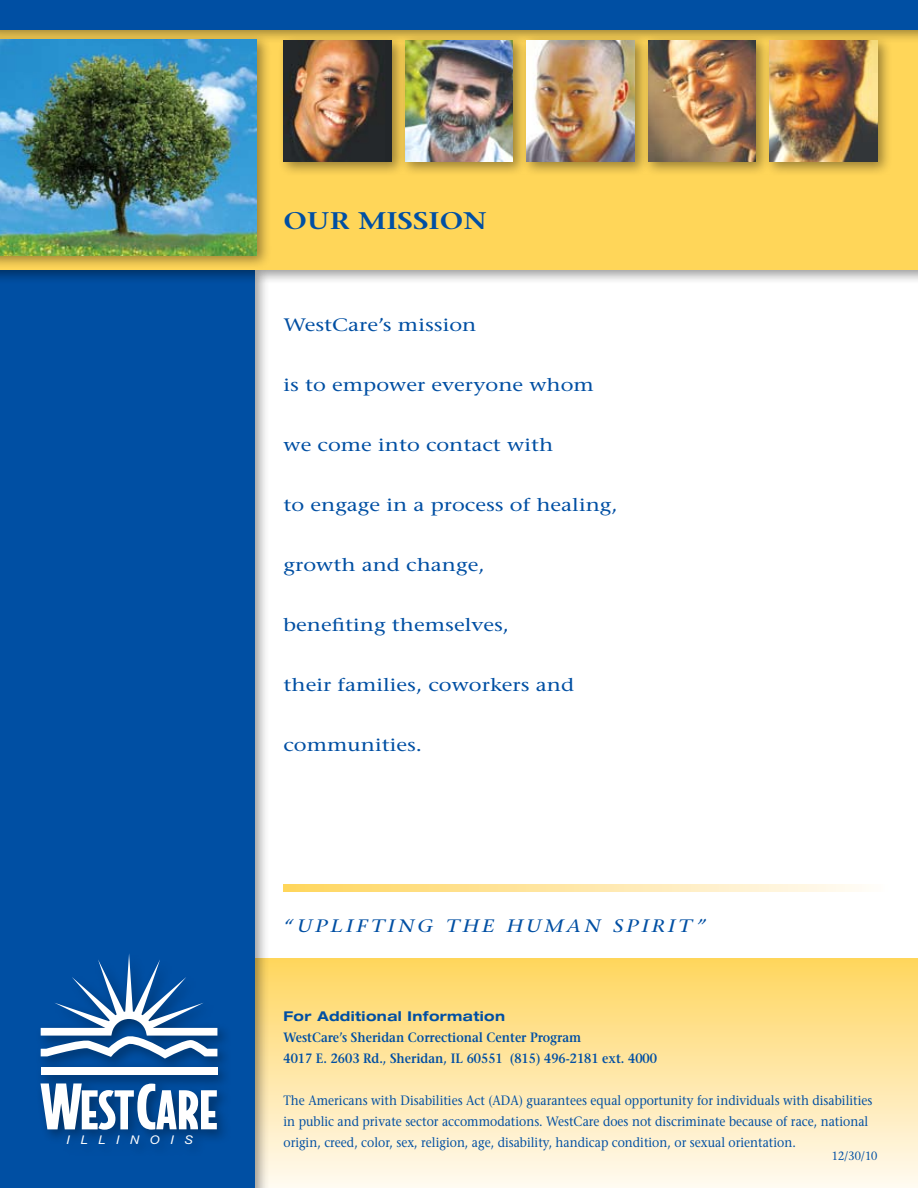
<style>
.page{position:relative;width:918px;height:1188px;background:#fff}
.page>*{position:absolute;margin:0;border:0;box-sizing:border-box;transform-origin:0 0}
.t1{font:600 24px "Stone Serif";color:#004fa3;scale:1.2 1}
.t2{font:18px "Stone Serif";color:#004fa3;scale:1.2 1}
.t3{font:italic 18px "Stone Serif";letter-spacing:.14em;color:#004fa3;scale:1.2 1}
.t4{font:13.5px/21px "Stone Serif";color:#004fa3;scale:.9 1}
.t5{font:600 13.5px/21px "Stone Serif";color:#004fa3;scale:.9 1}
.t6{font:700 expanded 13.5px "Helvetica Neue";letter-spacing:.03em;color:#004fa3}
.t7{font:italic 12px "Arial";letter-spacing:.8em;color:#fff;scale:1.09 1}
.t8{font:12px "Stone Serif";color:#004fa3;scale:.9 1}
</style>
<div class="page">
<div style="left:0;top:958px;width:918px;height:230px;background:linear-gradient(to bottom,#ffd55e,#fff9f0)"></div>
<div style="left:0;top:263px;width:270px;height:925px;background:#000;opacity:.4"></div>
<div style="left:0;top:270px;width:255px;height:918px;background:#004fa3"></div>
<div style="left:0;top:20px;width:918px;height:264px;background:#000;opacity:.4"></div>
<div style="left:0;top:27px;width:918px;height:243px;background:#ffd659"></div>
<svg style="left:284px;top:885px;width:578px;height:7px;background:#ffe7a8"></svg>
<div style="left:0;top:0;width:918px;height:44px;background:#000;opacity:.4"></div>
<div style="left:0;top:0;width:918px;height:30px;background:#004fa3"></div>
<div style="left:34px;top:947px;width:197px;height:208px;background:#000;opacity:.4"></div>
<div style="left:41px;top:1067px;width:176px;height:8px;background:#fff"></div>
<svg style="left:41px;top:953px;width:176px;height:106px"></svg>
<svg style="left:41px;top:1083px;width:176px;height:47px;background:#8aa8c8"></svg>
<div style="left:642px;top:33px;width:129px;height:143px;background:#000;opacity:.4"></div>
<img style="left:649px;top:41px;width:107px;height:121px">
<div style="left:399px;top:33px;width:129px;height:143px;background:#000;opacity:.4"></div>
<img style="left:406px;top:40px;width:107px;height:122px">
<div style="left:763px;top:34px;width:129px;height:143px;background:#000;opacity:.4"></div>
<img style="left:770px;top:40px;width:108px;height:122px">
<div style="left:520px;top:33px;width:129px;height:143px;background:#000;opacity:.4"></div>
<img style="left:526px;top:40px;width:108px;height:122px">
<div style="left:277px;top:34px;width:129px;height:143px;background:#000;opacity:.4"></div>
<img style="left:284px;top:40px;width:108px;height:122px">
<div style="left:0;top:32px;width:271px;height:237px;background:#000;opacity:.4"></div>
<img style="left:0;top:40px;width:256px;height:216px">
<p class="t7" style="left:66px;top:1133px;width:118px">ILLINOIS</p>
<h1 class="t1" style="left:284px;top:206px;width:171px">OUR MISSION</h1>
<h2 class="t2" style="left:284px;top:314px;width:162px">WestCare’s mission</h2>
<h2 class="t2" style="left:284px;top:374px;width:260px">is to empower everyone whom</h2>
<h2 class="t2" style="left:284px;top:434px;width:226px">we come into contact with</h2>
<h2 class="t2" style="left:284px;top:494px;width:280px">to engage in a process of healing,</h2>
<h2 class="t2" style="left:284px;top:554px;width:169px">growth and change,</h2>
<h2 class="t2" style="left:284px;top:614px;width:190px">benefiting themselves,</h2>
<h2 class="t2" style="left:284px;top:674px;width:244px">their families, coworkers and</h2>
<h2 class="t2" style="left:284px;top:734px;width:117px">communities.</h2>
<h2 class="t3" style="left:284px;top:915px;width:354px">“UPLIFTING THE HUMAN SPIRIT”</h2>
<p class="t6" style="left:284px;top:1007px;width:223px">For Additional Information</p>
<p class="t5" style="left:284px;top:1027px;width:416px">WestCare’s Sheridan Correctional Center Program<br>4017 E. 2603 Rd., Sheridan, IL 60551 (815) 496-2181 ext. 4000</p>
<p class="t4" style="left:284px;top:1090px;width:656px">The Americans with Disabilities Act (ADA) guarantees equal opportunity for individuals with disabilities in public and private sector accommodations. WestCare does not discriminate because of race, national origin, creed, color, sex, religion, age, disability, handicap condition, or sexual orientation.</p>
<p class="t8" style="left:832px;top:1149px;width:52px">12/30/10</p>
</div>
